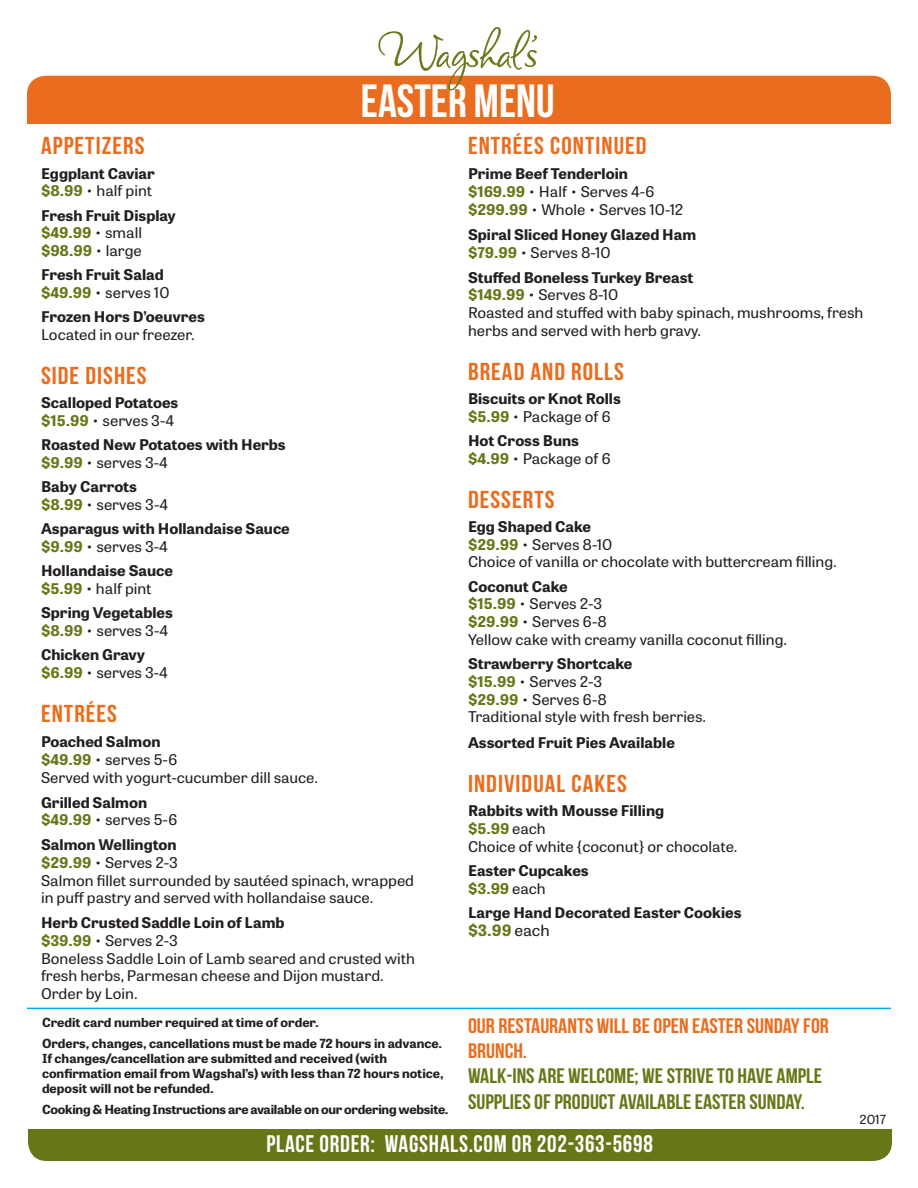
<style>
.page{position:relative;width:918px;height:1188px;background:#fff}
.page>*{position:absolute;margin:0;border:0;box-sizing:border-box;transform-origin:0 0}
.t1{font:46.5px "Bebas Neue";color:#fff}
.t2{font:24.45px "Bebas Neue";letter-spacing:.04em;color:#ea6d1f;scale:1.07 1}
.t3{font:24px "Bebas Neue";letter-spacing:.03em;color:#fff}
.t4{font:21px/25.2px "Bebas Neue";color:#677717;scale:1.07 1}
.t5{font:21px/25.2px "Bebas Neue";color:#ea6d1f;scale:1.07 1}
.t6{font:700 15.45px "Tablet Gothic";color:#677717;scale:1.07 1}
.t7{font:14.7px/17.7px "Tablet Gothic";color:#231f20;scale:1.07 1}
.t8{font:700 14.7px "Tablet Gothic";color:#231f20;scale:1.07 1}
.t9{font:700 14.7px "Tablet Gothic";letter-spacing:-.005em;color:#677717;scale:1.07 1}
.t10{font:700 12.45px/15px "Tablet Gothic";color:#231f20;scale:1.07 1}
.t11{font:700 12.45px "Tablet Gothic";letter-spacing:-.02em;color:#231f20;scale:1.07 1}
.t12{font:12.45px "Tablet Gothic";color:#231f20;scale:1.07 1}
.s1{font-weight:700;color:#677717}
.s2{font-weight:400;color:#231f20}
</style>
<div class="page">
<div style="left:28px;top:76px;width:862px;height:87px;background:#ea6d1f;border-radius:18px"></div>
<div style="left:27px;top:76px;width:864px;height:88px;border:2px solid #ea6d1f;border-radius:18px"></div>
<div style="left:0;top:124px;width:903px;height:41px;background:#fff"></div>
<svg style="left:378px;top:27px;width:159px;height:64px"></svg>
<div style="left:29px;top:1108px;width:862px;height:52px;background:#677717;border-radius:18px"></div>
<div style="left:28px;top:1107px;width:864px;height:54px;border:2px solid #677717;border-radius:18px"></div>
<div style="left:23px;top:1105px;width:872px;height:23px;background:#fff"></div>
<hr style="left:27px;top:1008px;width:864px;height:1px;background:#00aeef">
<p class="t1" style="left:361px;top:76px;width:195px">EASTER MENU</p>
<p class="t2" style="left:41px;top:133px;width:98px">APPETIZERS</p>
<p class="t8" style="left:41px;top:163px;width:108px">Eggplant Caviar</p>
<p class="t7" style="left:41px;top:182px;width:105px"><span class="s1">$8.99</span> • half pint</p>
<p class="t8" style="left:41px;top:205px;width:127px">Fresh Fruit Display</p>
<p class="t9" style="left:41px;top:223px;width:96px">$49.99 <span class="s2">• small</span></p>
<p class="t9" style="left:41px;top:240px;width:96px">$98.99 <span class="s2">• large</span></p>
<p class="t8" style="left:41px;top:265px;width:116px">Fresh Fruit Salad</p>
<p class="t7" style="left:41px;top:283px;width:122px"><span class="s1">$49.99</span> • serves 10</p>
<p class="t8" style="left:41px;top:307px;width:155px">Frozen Hors D’oeuvres</p>
<p class="t7" style="left:41px;top:325px;width:145px">Located in our freezer.</p>
<p class="t2" style="left:41px;top:362px;width:100px">SIDE DISHES</p>
<p class="t8" style="left:41px;top:393px;width:130px">Scalloped Potatoes</p>
<p class="t7" style="left:41px;top:411px;width:126px"><span class="s1">$15.99</span> • serves 3-4</p>
<p class="t8" style="left:41px;top:435px;width:230px">Roasted New Potatoes with Herbs</p>
<p class="t7" style="left:41px;top:453px;width:120px"><span class="s1">$9.99</span> • serves 3-4</p>
<p class="t8" style="left:41px;top:477px;width:91px">Baby Carrots</p>
<p class="t7" style="left:41px;top:495px;width:120px"><span class="s1">$8.99</span> • serves 3-4</p>
<p class="t8" style="left:41px;top:519px;width:234px">Asparagus with Hollandaise Sauce</p>
<p class="t7" style="left:41px;top:537px;width:120px"><span class="s1">$9.99</span> • serves 3-4</p>
<p class="t8" style="left:41px;top:561px;width:125px">Hollandaise Sauce</p>
<p class="t7" style="left:41px;top:579px;width:105px"><span class="s1">$5.99</span> • half pint</p>
<p class="t8" style="left:41px;top:603px;width:125px">Spring Vegetables</p>
<p class="t7" style="left:41px;top:621px;width:120px"><span class="s1">$8.99</span> • serves 3-4</p>
<p class="t8" style="left:41px;top:645px;width:99px">Chicken Gravy</p>
<p class="t7" style="left:41px;top:663px;width:120px"><span class="s1">$6.99</span> • serves 3-4</p>
<p class="t2" style="left:41px;top:700px;width:73px">ENTRÉES</p>
<p class="t8" style="left:41px;top:731px;width:113px">Poached Salmon</p>
<p class="t7" style="left:41px;top:750px;width:129px"><span class="s1">$49.99</span> • serves 5-6</p>
<p class="t7" style="left:41px;top:768px;width:260px">Served with yogurt-cucumber dill sauce.</p>
<p class="t8" style="left:41px;top:792px;width:101px">Grilled Salmon</p>
<p class="t7" style="left:41px;top:810px;width:129px"><span class="s1">$49.99</span> • serves 5-6</p>
<p class="t8" style="left:41px;top:835px;width:128px">Salmon Wellington</p>
<p class="t7" style="left:41px;top:853px;width:129px"><span class="s1">$29.99</span> • Serves 2-3</p>
<p class="t7" style="left:41px;top:871px;width:350px">Salmon fillet surrounded by sautéed spinach, wrapped in puff pastry and served with hollandaise sauce.</p>
<p class="t8" style="left:41px;top:913px;width:229px">Herb Crusted Saddle Loin of Lamb</p>
<p class="t7" style="left:41px;top:931px;width:130px"><span class="s1">$39.99</span> • Serves 2-3</p>
<p class="t7" style="left:41px;top:949px;width:351px">Boneless Saddle Loin of Lamb seared and crusted with fresh herbs, Parmesan cheese and Dijon mustard.<br>Order by Loin.</p>
<p class="t2" style="left:468px;top:133px;width:168px">ENTRÉES CONTINUED</p>
<p class="t8" style="left:468px;top:164px;width:151px">Prime Beef Tenderloin</p>
<p class="t7" style="left:468px;top:182px;width:176px"><span class="s1">$169.99</span> • Half • Serves 4-6</p>
<p class="t7" style="left:468px;top:200px;width:203px"><span class="s1">$299.99</span> • Whole • Serves 10-12</p>
<p class="t8" style="left:468px;top:224px;width:215px">Spiral Sliced Honey Glazed Ham</p>
<p class="t7" style="left:468px;top:243px;width:135px"><span class="s1">$79.99</span> • Serves 8-10</p>
<p class="t8" style="left:468px;top:267px;width:212px">Stuffed Boneless Turkey Breast</p>
<p class="t7" style="left:468px;top:285px;width:142px"><span class="s1">$149.99</span> • Serves 8-10</p>
<p class="t7" style="left:468px;top:303px;width:371px">Roasted and stuffed with baby spinach, mushrooms, fresh herbs and served with herb gravy.</p>
<p class="t2" style="left:468px;top:358px;width:147px">BREAD AND ROLLS</p>
<p class="t8" style="left:468px;top:388px;width:144px">Biscuits or Knot Rolls</p>
<p class="t7" style="left:468px;top:407px;width:135px"><span class="s1">$5.99</span> • Package of 6</p>
<p class="t8" style="left:468px;top:430px;width:105px">Hot Cross Buns</p>
<p class="t7" style="left:468px;top:449px;width:135px"><span class="s1">$4.99</span> • Package of 6</p>
<p class="t2" style="left:468px;top:486px;width:82px">DESSERTS</p>
<p class="t8" style="left:468px;top:516px;width:117px">Egg Shaped Cake</p>
<p class="t7" style="left:468px;top:535px;width:136px"><span class="s1">$29.99</span> • Serves 8-10</p>
<p class="t7" style="left:468px;top:553px;width:346px">Choice of vanilla or chocolate with buttercream filling.</p>
<p class="t8" style="left:468px;top:576px;width:95px">Coconut Cake</p>
<p class="t7" style="left:468px;top:595px;width:127px"><span class="s1">$15.99</span> • Serves 2-3</p>
<p class="t7" style="left:468px;top:612px;width:131px"><span class="s1">$29.99</span> • Serves 6-8</p>
<p class="t7" style="left:468px;top:630px;width:300px">Yellow cake with creamy vanilla coconut filling.</p>
<p class="t8" style="left:468px;top:653px;width:155px">Strawberry Shortcake</p>
<p class="t7" style="left:468px;top:672px;width:127px"><span class="s1">$15.99</span> • Serves 2-3</p>
<p class="t7" style="left:468px;top:690px;width:131px"><span class="s1">$29.99</span> • Serves 6-8</p>
<p class="t7" style="left:468px;top:707px;width:224px">Traditional style with fresh berries.</p>
<p class="t8" style="left:468px;top:732px;width:195px">Assorted Fruit Pies Available</p>
<p class="t2" style="left:468px;top:770px;width:150px">INDIVIDUAL CAKES</p>
<p class="t8" style="left:468px;top:800px;width:185px">Rabbits with Mousse Filling</p>
<p class="t9" style="left:468px;top:818px;width:74px">$5.99 <span class="s2">each</span></p>
<p class="t7" style="left:468px;top:837px;width:253px">Choice of white {coconut} or chocolate.</p>
<p class="t8" style="left:468px;top:860px;width:114px">Easter Cupcakes</p>
<p class="t9" style="left:468px;top:878px;width:74px">$3.99 <span class="s2">each</span></p>
<p class="t8" style="left:468px;top:902px;width:257px">Large Hand Decorated Easter Cookies</p>
<p class="t6" style="left:468px;top:920px;width:78px">$3.99 <span class="s2">each</span></p>
<p class="t10" style="left:42px;top:1014px;width:260px">Credit card number required at time of order.</p>
<p class="t10" style="left:42px;top:1035px;width:377px">Orders, changes, cancellations must be made 72 hours in advance.<br>If changes/cancellation are submitted and received (with confirmation email from Wagshal’s) with less than 72 hours notice, deposit will not be refunded.</p>
<p class="t11" style="left:42px;top:1100px;width:381px">Cooking &amp; Heating Instructions are available on our ordering website.</p>
<p class="t5" style="left:468px;top:1013px;width:339px">OUR RESTAURANTS WILL BE OPEN EASTER SUNDAY FOR<br>BRUNCH.</p>
<p class="t4" style="left:468px;top:1063px;width:333px">WALK-INS ARE WELCOME; WE STRIVE TO HAVE AMPLE<br>SUPPLIES OF PRODUCT AVAILABLE EASTER SUNDAY.</p>
<p class="t3" style="left:267px;top:1131px;width:388px">PLACE ORDER: WAGSHALS.COM OR 202-363-5698</p>
<p class="t12" style="left:860px;top:1111px;width:26px">2017</p>
</div>
